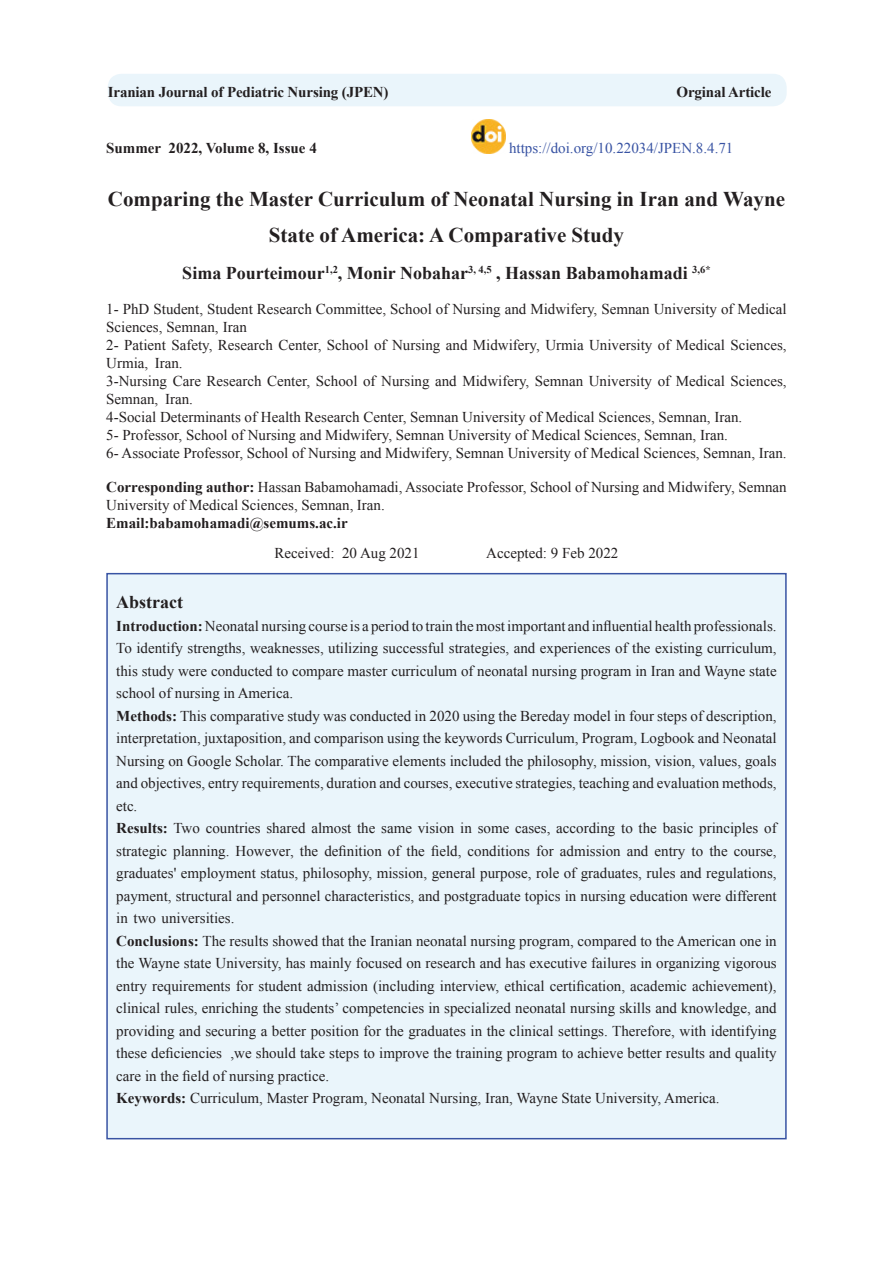
<style>
.page{position:relative;width:893px;height:1263px;background:#fff}
.page>*{position:absolute;margin:0;border:0;box-sizing:border-box;transform-origin:0 0}
.t1{font:700 21px/36px "Times New Roman";color:#231f20;text-align:center}
.t2{font:700 18px "Times New Roman";color:#231f20}
.t3{font:15px/18px "Times New Roman";color:#231f20}
.t4{font:700 15px "Times New Roman";letter-spacing:-.01em;color:#231f20}
.t5{font:15px "Times New Roman";color:#3853a3}
.t6{font:700 10.5px "Times New Roman";color:#231f20}
.s1{font-size:18px}
.s2{font-weight:700}
</style>
<div class="page">
<img style="left:472px;top:120px;width:33px;height:33px">
<div style="left:107px;top:574px;width:679px;height:565px;background:#eaf5fb"></div>
<div style="left:108px;top:74px;width:679px;height:32px;background:#eaf5fb;border-radius:14px"></div>
<p class="t4" style="left:108px;top:82px;width:282px">Iranian Journal of Pediatric Nursing (JPEN)</p>
<p class="t4" style="left:676px;top:82px;width:96px">Orginal Article</p>
<p class="t5" style="left:509px;top:138px;width:226px">https://doi.org/10.22034/JPEN.8.4.71</p>
<p class="t4" style="left:106px;top:138px;width:56px">Summer</p>
<h1 class="t1" style="left:108px;top:180px;width:679px">Comparing the Master Curriculum of Neonatal Nursing in Iran and Wayne<br>State of America A: Comparative Study</h1>
<p class="t6" style="left:692px;top:263px;width:20px">3,6*</p>
<p class="t4" style="left:169px;top:138px;width:150px">2022, Volume 8, Issue 4</p>
<p class="t6" style="left:325px;top:263px;width:19px">1,2<span class="s1">,</span></p>
<p class="t6" style="left:468px;top:263px;width:25px">3, 4,5</p>
<p class="t2" style="left:182px;top:261px;width:144px">Sima Pourteimour</p>
<p class="t3" style="left:106px;top:299px;width:682px">1- PhD Student, Student Research Committee, School of Nursing and Midwifery, Semnan University of Medical</p>
<p class="t3" style="left:106px;top:317px;width:142px">Sciences, Semnan, Iran</p>
<p class="t3" style="left:106px;top:335px;width:682px">2- Patient Safety, Research Center, School of Nursing and Midwifery, Urmia University of Medical Sciences,</p>
<p class="t3" style="left:106px;top:353px;width:78px">Urmia, Iran.</p>
<p class="t3" style="left:106px;top:371px;width:682px">3-Nursing Care Research Center, School of Nursing and Midwifery, Semnan University of Medical Sciences,</p>
<p class="t3" style="left:165px;top:389px;width:29px">Iran.</p>
<p class="t2" style="left:347px;top:261px;width:123px">Monir Nobahar</p>
<p class="t2" style="left:496px;top:261px;width:193px">, Hassan Babamohamadi</p>
<p class="t3" style="left:106px;top:389px;width:682px">Semnan,<br>4-Social Determinants of Health Research Center, Semnan University of Medical Sciences, Semnan, Iran.<br>5- Professor, School of Nursing and Midwifery, Semnan University of Medical Sciences, Semnan, Iran.<br>6- Associate Professor, School of Nursing and Midwifery, Semnan University of Medical Sciences, Semnan, Iran.</p>
<p class="t3" style="left:106px;top:478px;width:682px"><span class="s2">Corresponding author:</span> Hassan Babamohamadi, Associate Professor, School of Nursing and Midwifery, Semnan<br>University of Medical Sciences, Semnan, Iran.</p>
<p class="t4" style="left:106px;top:512px;width:243px">Email:babamohamadi@semums.ac i r.</p>
<p class="t3" style="left:486px;top:544px;width:134px">Accepted 9: Feb 2022</p>
<p class="t3" style="left:275px;top:544px;width:61px">Received:</p>
<p class="t3" style="left:342px;top:544px;width:79px">20 Aug 2021</p>
<p class="t2" style="left:116px;top:590px;width:68px">Abstract</p>
<p class="t3" style="left:116px;top:617px;width:662px"><span class="s2">Introduction:</span>Neonatalnursingcourseisaperiodtotrainthemostimportantandinfluentialhealthprofessionals.</p>
<p class="t3" style="left:116px;top:639px;width:662px">To identify strengths, weaknesses, utilizing successful strategies, and experiences of the existing curriculum,</p>
<p class="t3" style="left:116px;top:662px;width:662px">this study were conducted to compare master curriculum of neonatal nursing program in Iran and Wayne state</p>
<p class="t3" style="left:116px;top:684px;width:178px">school of nursing in America.</p>
<p class="t3" style="left:116px;top:707px;width:662px"><span class="s2">Methods:</span> This comparative study was conducted in 2020 using the Bereday model in four steps of description,</p>
<p class="t3" style="left:116px;top:729px;width:662px">interpretation, juxtaposition, and comparison using the keywords Curriculum, Program, Logbook and Neonatal</p>
<p class="t3" style="left:116px;top:752px;width:662px">Nursing on Google Scholar. The comparative elements included the philosophy, mission, vision, values, goals</p>
<p class="t3" style="left:116px;top:774px;width:662px">and objectives, entry requirements, duration and courses, executive strategies, teaching and evaluation methods,</p>
<p class="t3" style="left:116px;top:797px;width:23px">etc.</p>
<p class="t3" style="left:116px;top:819px;width:662px"><span class="s2">Results:</span> Two countries shared almost the same vision in some cases, according to the basic principles of</p>
<p class="t3" style="left:116px;top:842px;width:662px">strategic planning. However, the definition of the field, conditions for admission and entry to the course,</p>
<p class="t3" style="left:116px;top:864px;width:662px">graduates' employment status, philosophy, mission, general purpose, role of graduates, rules and regulations,</p>
<p class="t3" style="left:116px;top:887px;width:662px">payment, structural and personnel characteristics, and postgraduate topics in nursing education were different</p>
<p class="t3" style="left:116px;top:909px;width:120px">in two universities.</p>
<p class="t3" style="left:116px;top:932px;width:662px"><span class="s2">Conclusions:</span> The results showed that the Iranian neonatal nursing program, compared to the American one in</p>
<p class="t3" style="left:116px;top:954px;width:662px">the Wayne state University, has mainly focused on research and has executive failures in organizing vigorous</p>
<p class="t3" style="left:116px;top:977px;width:662px">entry requirements for student admission (including interview, ethical certification, academic achievement ,(</p>
<p class="t3" style="left:116px;top:999px;width:662px">clinical rules, enriching the students’ competencies in specialized neonatal nursing skills and knowledge, and</p>
<p class="t3" style="left:116px;top:1022px;width:662px">providing and securing a better position for the graduates in the clinical settings. Therefore, with identifying</p>
<p class="t3" style="left:230px;top:1044px;width:548px">,we should take steps to improve the training program to achieve better results and quality</p>
<p class="t3" style="left:116px;top:1042px;width:605px;line-height:22.5px">these deficiencies<br>care in the field of nursing practice.<br><span class="s2">Keywords:</span> Curriculum, Master Program, Neonatal Nursing, Iran, Wayne State University, America.</p>
</div>
